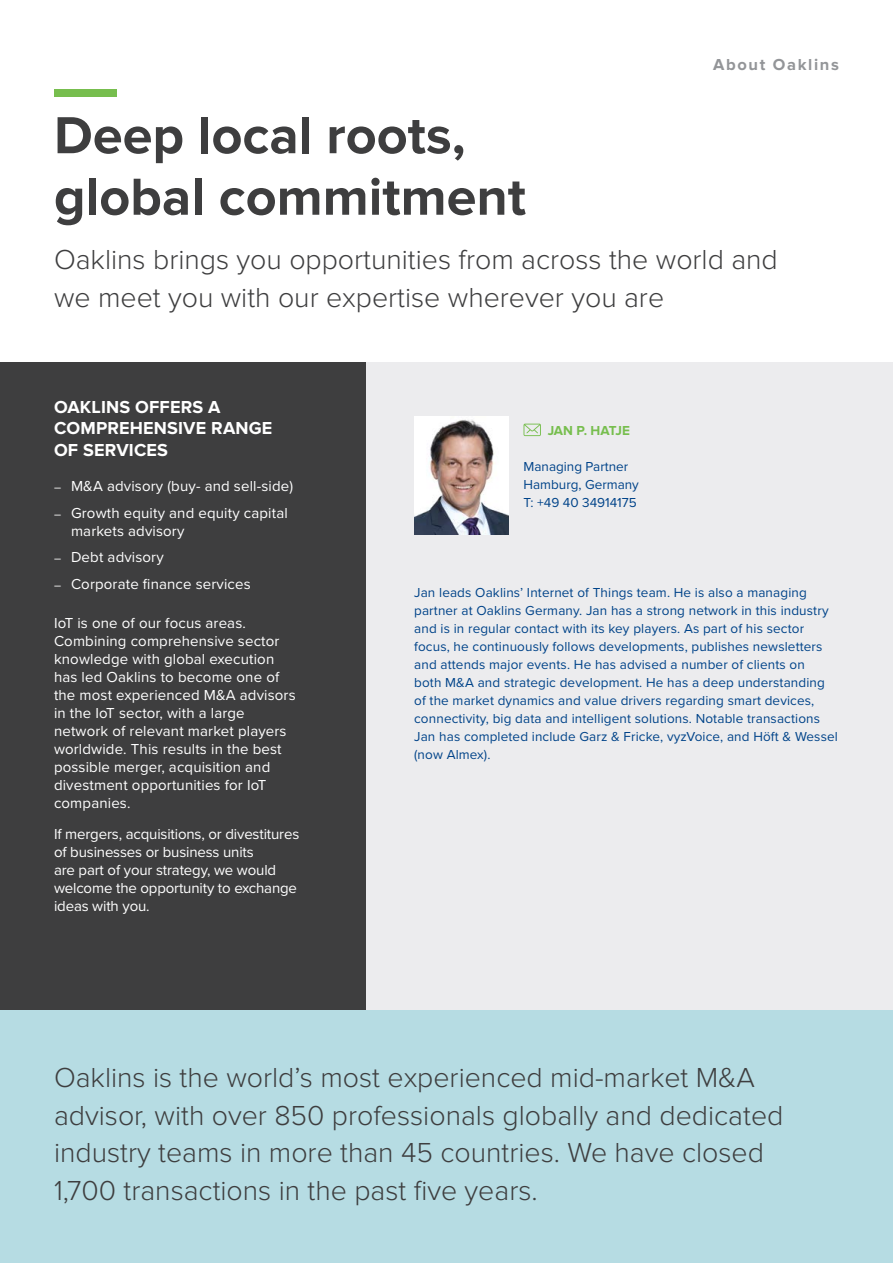
<style>
.page{position:relative;width:893px;height:1263px;background:#fff}
.page>*{position:absolute;margin:0;border:0;box-sizing:border-box;transform-origin:0 0}
._03_headline_level_1{font:700 54px/61.5px "Proxima Nova";color:#3e3e3f}
._03_headline_level_1-2{font:300 28.5px/37.5px "Proxima Nova";color:#3e3e3f}
._04_headline_level_2{font:700 18px/21.6px "Proxima Nova";letter-spacing:.01em;color:#fff}
._03_headline_level_1-3{font:700 16.5px "Proxima Nova";letter-spacing:.1em;color:#939598}
._04_headline_level_2-2{font:15px/18px "Proxima Nova";letter-spacing:.01em;color:#fff}
._01_bodycopy{font:15px/18px "Proxima Nova";letter-spacing:-.01em;color:#fff}
._01_bodycopy-2{font:13.5px/18px "Proxima Nova";letter-spacing:.01em;color:#004389}
.t1{font:700 13.5px "Proxima Nova";letter-spacing:-.015em;color:#77be4e}
.s1{font-size:12px}
</style>
<div class="page">
<div style="left:54px;top:89px;width:63px;height:8px;background:#77be4e"></div>
<div style="left:366px;top:363px;width:527px;height:648px;background:#ececee"></div>
<div style="left:0;top:363px;width:366px;height:648px;background:#3e3e3f"></div>
<div style="left:0;top:1011px;width:893px;height:252px;background:#b6dce3"></div>
<svg style="left:523px;top:424px;width:18px;height:12px"></svg>
<img style="left:414px;top:417px;width:94px;height:117px">
<p class="_03_headline_level_1-3" style="left:713px;top:55px;width:127px">About Oaklins</p>
<p class="_03_headline_level_1" style="left:54px;top:106px;width:473px">Deep local roots, global commitment</p>
<p class="_03_headline_level_1-2" style="left:54px;top:242px;width:725px">Oaklins brings you opportunities from across the world and we meet you with our expertise wherever you are</p>
<p class="_04_headline_level_2" style="left:54px;top:396px;width:220px">OAKLINS OFFERS A<br>COMPREHENSIVE RANGE<br>OF SERVICES</p>
<p class="_04_headline_level_2-2" style="left:54px;top:476px;width:241px"><span class="s1">―</span> M&amp;A advisory (buy- and sell-side)</p>
<p class="_04_headline_level_2-2" style="left:71px;top:503px;width:218px;text-indent:-17px"><span class="s1">―</span> Growth equity and equity capital markets advisory</p>
<p class="_04_headline_level_2-2" style="left:54px;top:547px;width:111px"><span class="s1">―</span> Debt advisory</p>
<p class="_04_headline_level_2-2" style="left:54px;top:574px;width:198px"><span class="s1">―</span> Corporate finance services</p>
<p class="_04_headline_level_2-2" style="left:54px;top:613px;width:243px">IoT is one of our focus areas.<br>Combining comprehensive sector knowledge with global execution has led Oaklins to become one of the most experienced M&amp;A advisors in the IoT sector, with a large network of relevant market players worldwide. This results in the best possible merger, acquisition and divestment opportunities for IoT companies.</p>
<p class="_01_bodycopy" style="left:54px;top:824px;width:247px">If mergers, acquisitions, or divestitures of businesses or business units<br>are part of your strategy, we would welcome the opportunity to exchange ideas with you.</p>
<p class="t1" style="left:548px;top:422px;width:84px">JAN P. HATJE</p>
<p class="_01_bodycopy-2" style="left:523px;top:456px;width:106px">Managing Partner</p>
<p class="_01_bodycopy-2" style="left:523px;top:474px;width:117px">Hamburg, Germany</p>
<p class="_01_bodycopy-2" style="left:523px;top:492px;width:115px">T: +49 40 34914175</p>
<p class="_01_bodycopy-2" style="left:414px;top:582px;width:425px">Jan leads Oaklins’ Internet of Things team. He is also a managing partner at Oaklins Germany. Jan has a strong network in this industry and is in regular contact with its key players. As part of his sector focus, he continuously follows developments, publishes newsletters and attends major events. He has advised a number of clients on<br>both M&amp;A and strategic development. He has a deep understanding of the market dynamics and value drivers regarding smart devices, connectivity, big data and intelligent solutions. Notable transactions Jan has completed include Garz &amp; Fricke, vyzVoice, and Höft &amp; Wessel (now Almex).</p>
<p class="_03_headline_level_1-2" style="left:54px;top:1060px;width:731px">Oaklins is the world’s most experienced mid-market M&amp;A advisor, with over 850 professionals globally and dedicated industry teams in more than 45 countries. We have closed 1,700 transactions in the past five years.</p>
</div>
